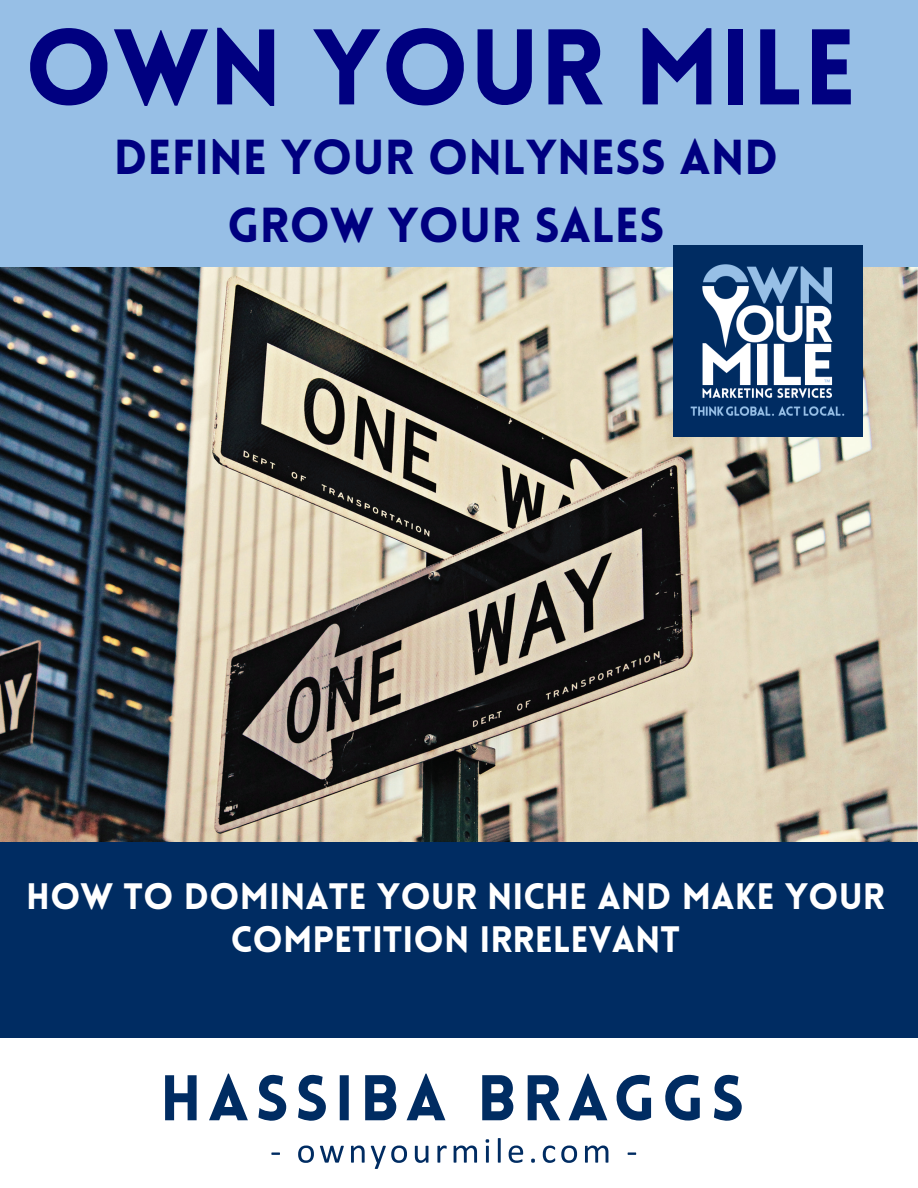
<style>
.page{position:relative;width:918px;height:1188px;background:#fff}
.page>*{position:absolute;margin:0;border:0;box-sizing:border-box;transform-origin:0 0}
.t1{font:900 105px "Lovelo";color:#000080}
.t2{font:900 48px/67.9px "Lovelo";color:#000080;text-align:center}
.t3{font:900 36px/43.2px "Lovelo";color:#fff;text-align:center}
</style>
<div class="page">
<img style="left:0;top:267px;width:918px;height:896px">
<div style="left:0;top:842px;width:918px;height:195px;background:#002c62"></div>
<div style="left:0;top:0;width:918px;height:267px;background:#97bfe6"></div>
<img style="left:271px;top:1146px;width:115px;height:23px">
<img style="left:165px;top:1074px;width:577px;height:47px">
<img style="left:674px;top:245px;width:189px;height:191px">
<h1 class="t1" style="left:24px;top:2px;width:834px">OWN YOUR MILE</h1>
<h2 class="t2" style="left:114px;top:125px;width:666px">DEFINE YOUR ONLYNESS AND<br>GROW YOUR SALES</h2>
<p class="t3" style="left:26px;top:875px;width:860px">HOW TO DOMINATE YOUR NICHE AND MAKE YOUR<br>COMPETITION IRRELEVANT</p>
</div>
